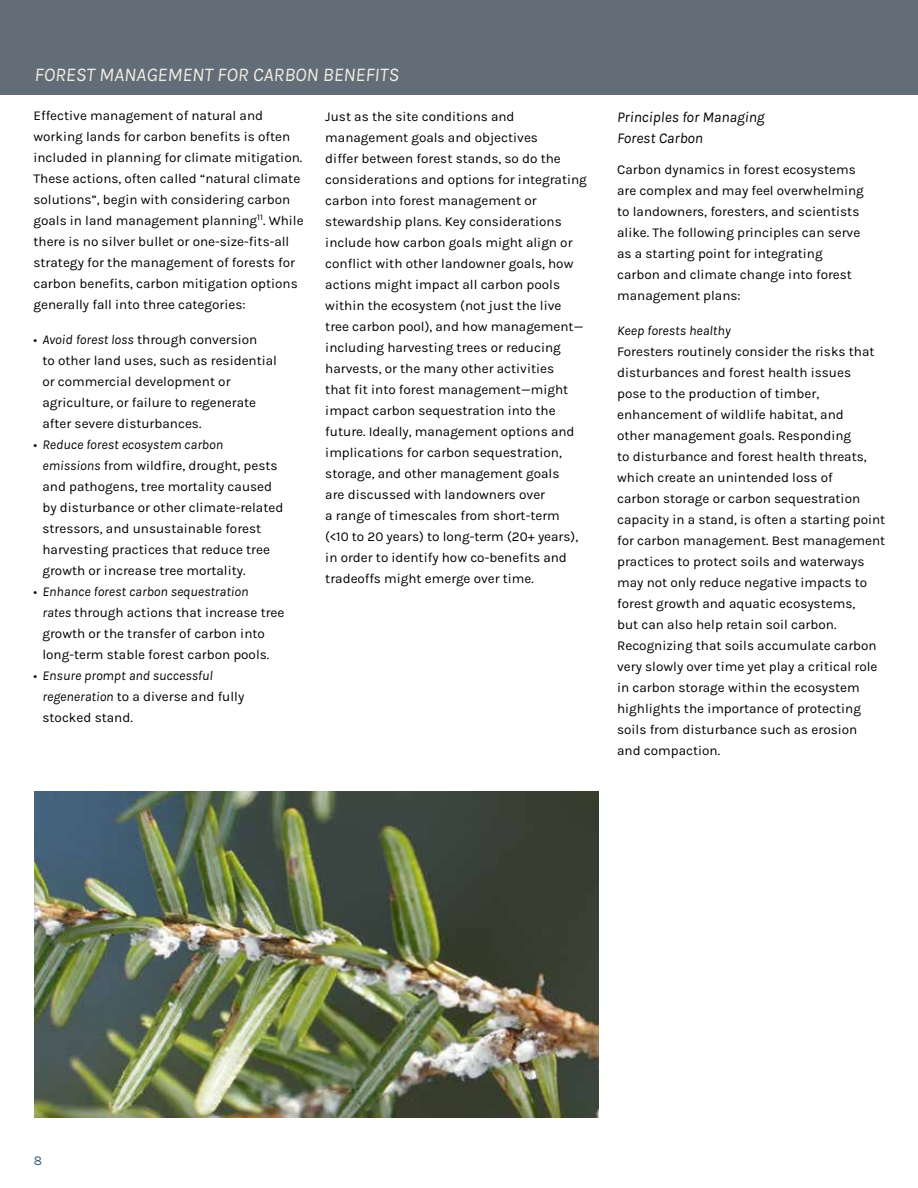
<style>
.page{position:relative;width:918px;height:1188px;background:#fff}
.page>*{position:absolute;margin:0;border:0;box-sizing:border-box;transform-origin:0 0}
.t1{font:italic 19.5px "Karla";color:#f0ede2}
.t2{font:italic 15px/21px "Karla";color:#000}
.t3{font:13.5px/21px "Karla";color:#000}
.t4{font:italic 13.5px/21px "Karla";color:#000}
.t5{font:13.5px "Karla";color:#39607a}
.s1{font-style:italic}
.s2{font-style:normal}
</style>
<div class="page">
<div style="left:0;top:0;width:918px;height:94px;background:#636d77"></div>
<img style="left:35px;top:792px;width:564px;height:325px">
<h1 class="t1" style="left:35px;top:61px;width:366px">FOREST MANAGEMENT FOR CARBON BENEFITS</h1>
<p class="t3" style="left:33px;top:105px;width:272px">Effective management of natural and working lands for carbon benefits is often included in planning for climate mitigation.<br>These actions, often called “natural climate solutions”, begin with considering carbon goals in land management planning<sup>11</sup>. While there is no silver bullet or one-size-fits-all strategy for the management of forests for carbon benefits, carbon mitigation options generally fall into three categories:</p>
<p class="t3" style="left:42px;top:328px;width:236px;text-indent:-9px">• <span class="s1">Avoid forest loss</span> through conversion<br>to other land uses, such as residential or commercial development or agriculture, or failure to regenerate after severe disturbances.</p>
<p class="t3" style="left:42px;top:434px;width:242px;text-indent:-9px">• <span class="s1">Reduce forest ecosystem carbon emissions</span> from wildfire, drought, pests and pathogens, tree mortality caused by disturbance or other climate-related stressors, and unsustainable forest harvesting practices that reduce tree growth or increase tree mortality.</p>
<p class="t3" style="left:42px;top:581px;width:243px;text-indent:-9px">• <span class="s1">Enhance forest carbon sequestration<br>rates</span> through actions that increase tree growth or the transfer of carbon into long-term stable forest carbon pools.</p>
<p class="t4" style="left:42px;top:665px;width:203px;text-indent:-9px"><span class="s2">•</span> Ensure prompt and successful regeneration <span class="s2">to a diverse and fully stocked stand.</span></p>
<p class="t3" style="left:325px;top:105px;width:263px">Just as the site conditions and management goals and objectives<br>differ between forest stands, so do the considerations and options for integrating carbon into forest management or stewardship plans. Key considerations include how carbon goals might align or conflict with other landowner goals, how actions might impact all carbon pools within the ecosystem (not just the live tree carbon pool), and how management— including harvesting trees or reducing harvests, or the many other activities<br>that fit into forest management—might impact carbon sequestration into the future. Ideally, management options and implications for carbon sequestration, storage, and other management goals<br>are discussed with landowners over<br>a range of timescales from short-term<br>(&lt;10 to 20 years) to long-term (20+ years), in order to identify how co-benefits and tradeoffs might emerge over time.</p>
<p class="t2" style="left:617px;top:106px;width:149px">Principles for Managing<br>Forest Carbon</p>
<p class="t3" style="left:617px;top:159px;width:248px">Carbon dynamics in forest ecosystems are complex and may feel overwhelming to landowners, foresters, and scientists alike. The following principles can serve as a starting point for integrating carbon and climate change into forest management plans:</p>
<p class="t4" style="left:617px;top:319px;width:115px">Keep forests healthy</p>
<p class="t3" style="left:617px;top:340px;width:270px">Foresters routinely consider the risks that disturbances and forest health issues<br>pose to the production of timber, enhancement of wildlife habitat, and<br>other management goals. Responding<br>to disturbance and forest health threats, which create an unintended loss of<br>carbon storage or carbon sequestration capacity in a stand, is often a starting point for carbon management. Best management practices to protect soils and waterways may not only reduce negative impacts to forest growth and aquatic ecosystems,<br>but can also help retain soil carbon.<br>Recognizing that soils accumulate carbon very slowly over time yet play a critical role in carbon storage within the ecosystem highlights the importance of protecting soils from disturbance such as erosion<br>and compaction.</p>
<p class="t5" style="left:34px;top:1152px;width:10px">8</p>
</div>
